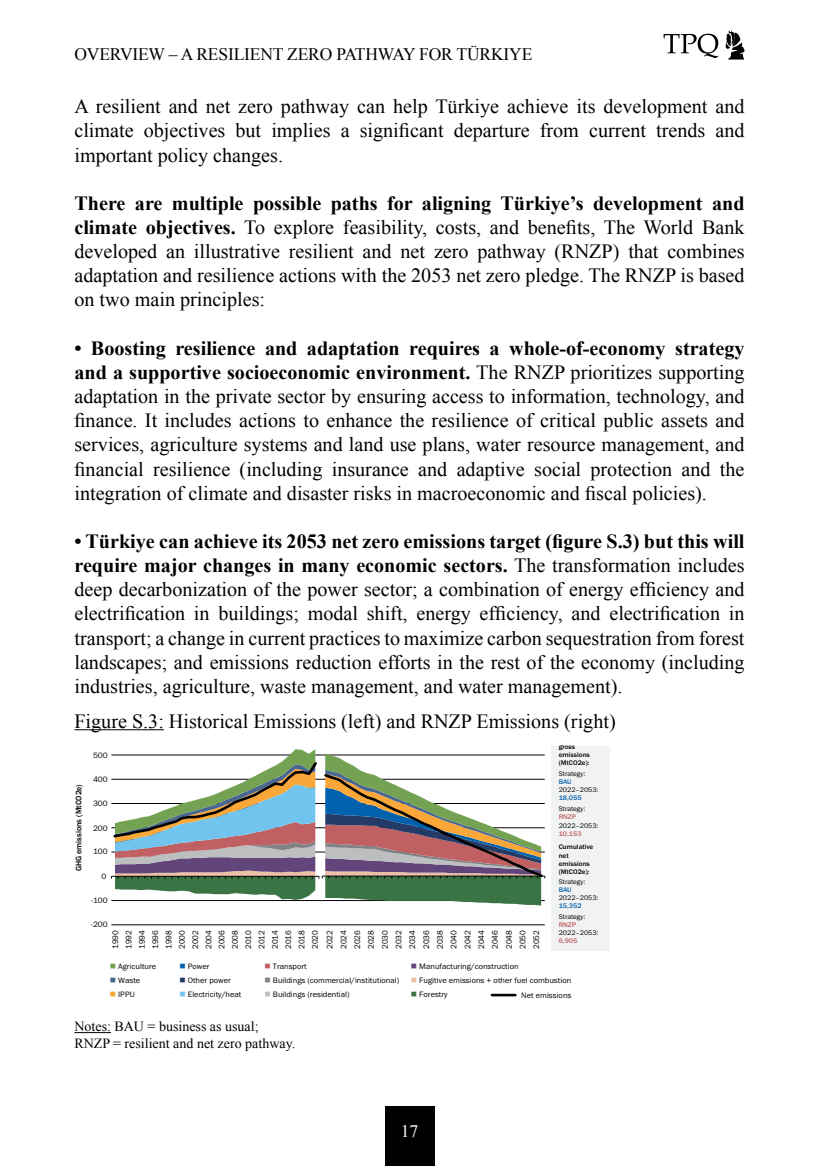
<style>
.page{position:relative;width:819px;height:1166px;background:#fff}
.page>*{position:absolute;margin:0;border:0;box-sizing:border-box;transform-origin:0 0}
.t1{font:20.12px/24.2px "Times New Roman";color:#000;text-align:justify}
.t2{font:17.5px "Times New Roman";letter-spacing:-.01em;color:#000}
.t3{font:17.5px "Times New Roman";color:#fff}
.t4{font:14px/16.8px "Times New Roman";color:#000}
.t5{font:8.4px/13.8px "Franklin Gothic URW Boo";color:#000;text-align:justify;scale:.96 1}
.t6{font:500 8.4px "Franklin Gothic URW";color:#000;scale:.96 1}
.t7{font:8.05px "Franklin Gothic URW Boo";color:#000;scale:1.04 1}
.t8{font:7px "Franklin Gothic URW Boo";color:#000;scale:1.04 1}
.t9{font:500 7px/8px "Franklin Gothic URW";color:#000;scale:1.04 1}
.t10{font:500 7px "Franklin Gothic URW";color:#c06063;scale:1.04 1}
.t11{font:500 7px "Franklin Gothic URW";color:#0963b0;scale:1.04 1}
.s1{font-weight:700}
.s2{color:#73a252}
.s3{color:#4a6791}
.s4{color:#faa832}
.s5{color:#0061ae}
.s6{color:#253b67}
.s7{color:#70c4ee}
.s8{color:#c06063}
.s9{color:#808285}
.s10{color:#bcbec0}
.s11{color:#61457b}
.s12{color:#edc0a7}
.s13{color:#3a7445}
</style>
<div class="page">
<div style="left:384px;top:1106px;width:50px;height:60px;background:#000"></div>
<svg style="left:725px;top:30px;width:19px;height:30px"></svg>
<svg style="left:663px;top:34px;width:55px;height:24px"></svg>
<hr style="left:74px;top:729px;width:90px;height:1px;background:#000">
<hr style="left:74px;top:1032px;width:37px;height:1px;background:#000">
<hr style="left:111px;top:924px;width:433px;height:1px;background:#000">
<hr style="left:492px;top:994px;width:23px;height:2px;background:#000">
<div style="left:551px;top:746px;width:58px;height:204px;background:#f1f2f2"></div>
<svg style="left:111px;top:749px;width:434px;height:156px"></svg>
<p class="t2" style="left:74px;top:42px;width:459px">OVERVIEW – A RESILIENT ZERO PATHWAY FOR TÜRKIYE</p>
<p class="t1" style="left:74px;top:94px;width:671px">A resilient and net zero pathway can help Türkiye achieve its development and climate objectives but implies a significant departure from current trends and important policy changes.</p>
<p class="t1" style="left:74px;top:191px;width:671px"><span class="s1">There are multiple possible paths for aligning Türkiye’s development and climate objectives.</span> To explore feasibility, costs, and benefits, The World Bank developed an illustrative resilient and net zero pathway (RNZP) that combines adaptation and resilience actions with the 2053 net zero pledge. The RNZP is based on two main principles:</p>
<p class="t1" style="left:74px;top:336px;width:671px"><span class="s1">• Boosting resilience and adaptation requires a whole-of-economy strategy and a supportive socioeconomic environment.</span> The RNZP prioritizes supporting adaptation in the private sector by ensuring access to information, technology, and finance. It includes actions to enhance the resilience of critical public assets and services, agriculture systems and land use plans, water resource management, and financial resilience (including insurance and adaptive social protection and the integration of climate and disaster risks in macroeconomic and fiscal policies).</p>
<p class="t1" style="left:74px;top:529px;width:671px"><span class="s1">• Türkiye can achieve its 2053 net zero emissions target (figure S.3) but this will require major changes in many economic sectors.</span> The transformation includes deep decarbonization of the power sector; a combination of energy efficiency and electrification in buildings; modal shift, energy efficiency, and electrification in transport; a change in current practices to maximize carbon sequestration from forest landscapes; and emissions reduction efforts in the rest of the economy (including industries, agriculture, waste management, and water management).</p>
<p class="t1" style="left:74px;top:708px;width:542px">Figure S.3: Historical Emissions (left) and RNZP Emissions (right)</p>
<p class="t7" style="left:93px;top:726px;width:15px">600</p>
<p class="t7" style="left:93px;top:750px;width:15px">500</p>
<p class="t6" style="left:73px;top:871px;width:92px;rotate:-90deg">GHG emissions (MtCO2e)</p>
<p class="t7" style="left:93px;top:774px;width:15px">400</p>
<p class="t7" style="left:93px;top:799px;width:15px">300</p>
<p class="t7" style="left:93px;top:823px;width:15px">200</p>
<p class="t7" style="left:93px;top:846px;width:15px">100</p>
<p class="t7" style="left:101px;top:871px;width:6px">0</p>
<p class="t7" style="left:91px;top:895px;width:18px">-100</p>
<p class="t7" style="left:91px;top:919px;width:18px">-200</p>
<p class="t5" style="left:109px;top:949px;width:21px;line-height:13.3px;rotate:-90deg">1990<br>1992<br>1994<br>1996<br>1998<br>2000<br>2002<br>2004<br>2006<br>2008<br>2010<br>2012<br>2014<br>2016<br>2018<br>2020</p>
<p class="t5" style="left:323px;top:949px;width:21px;rotate:-90deg">2022<br>2024<br>2026<br>2028<br>2030<br>2032<br>2034<br>2036<br>2038<br>2040<br>2042<br>2044<br>2046<br>2048<br>2050<br>2052</p>
<p class="t9" style="left:558px;top:742px;width:31px">gross emissions (MtCO2e):</p>
<p class="t8" style="left:558px;top:769px;width:27px">Strategy:</p>
<p class="t11" style="left:558px;top:777px;width:14px">BAU</p>
<p class="t8" style="left:558px;top:785px;width:40px">2022–2053:</p>
<p class="t11" style="left:558px;top:793px;width:23px">18,055</p>
<p class="t8" style="left:558px;top:804px;width:27px">Strategy:</p>
<p class="t10" style="left:558px;top:813px;width:18px">RNZP</p>
<p class="t8" style="left:558px;top:821px;width:40px">2022–2053:</p>
<p class="t10" style="left:558px;top:829px;width:23px">10,153</p>
<p class="t9" style="left:558px;top:843px;width:35px">Cumulative net emissions (MtCO2e):</p>
<p class="t8" style="left:558px;top:877px;width:27px">Strategy:</p>
<p class="t11" style="left:558px;top:885px;width:14px">BAU</p>
<p class="t8" style="left:558px;top:893px;width:40px">2022–2053:</p>
<p class="t11" style="left:558px;top:902px;width:23px">15,352</p>
<p class="t8" style="left:558px;top:912px;width:27px">Strategy:</p>
<p class="t10" style="left:558px;top:920px;width:18px">RNZP</p>
<p class="t8" style="left:558px;top:928px;width:40px">2022–2053:</p>
<p class="t10" style="left:558px;top:936px;width:19px">6,905</p>
<p class="t7" style="left:110px;top:961px;width:46px"><span class="s2">■</span> Agriculture</p>
<p class="t7" style="left:110px;top:975px;width:31px"><span class="s3">■</span> Waste</p>
<p class="t7" style="left:110px;top:989px;width:25px"><span class="s4">■</span> IPPU</p>
<p class="t7" style="left:179px;top:961px;width:30px"><span class="s5">■</span> Power</p>
<p class="t7" style="left:179px;top:975px;width:51px"><span class="s6">■</span> Other power</p>
<p class="t7" style="left:179px;top:989px;width:61px"><span class="s7">■</span> Electricity/heat</p>
<p class="t7" style="left:264px;top:961px;width:42px"><span class="s8">■</span> Transport</p>
<p class="t7" style="left:264px;top:975px;width:131px"><span class="s9">■</span> Buildings (commercial/institutional)</p>
<p class="t7" style="left:264px;top:989px;width:83px"><span class="s10">■</span> Buildings (residential)</p>
<p class="t7" style="left:411px;top:961px;width:105px"><span class="s11">■</span> Manufacturing/construction</p>
<p class="t7" style="left:411px;top:975px;width:156px"><span class="s12">■</span> Fugitive emissions + other fuel combustion</p>
<p class="t7" style="left:411px;top:989px;width:37px"><span class="s13">■</span> Forestry</p>
<p class="t7" style="left:521px;top:990px;width:50px">Net emissions</p>
<p class="t4" style="left:74px;top:1018px;width:222px">Notes: BAU = business as usual;<br>RNZP = resilient and net zero pathway.</p>
<p class="t3" style="left:401px;top:1119px;width:19px">17</p>
</div>
